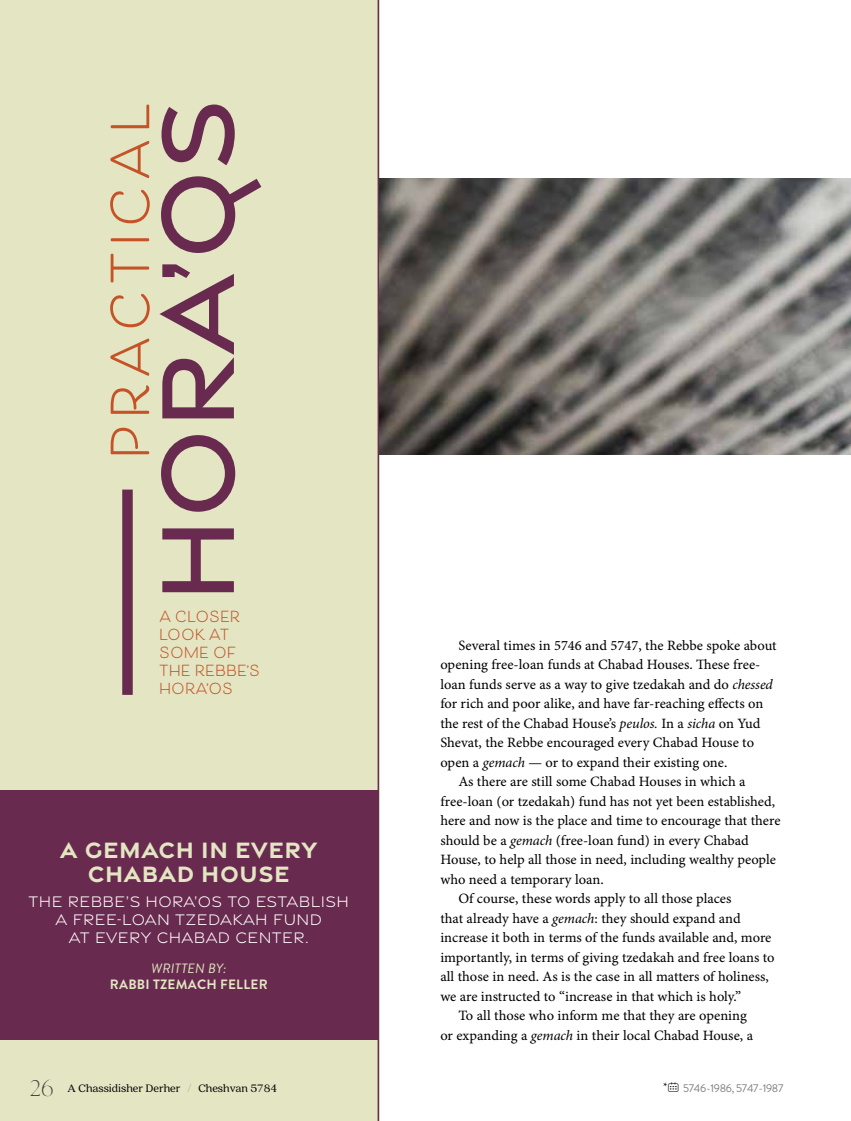
<style>
.page{position:relative;width:851px;height:1121px;background:#fff}
.page>*{position:absolute;margin:0;border:0;box-sizing:border-box;transform-origin:0 0}
.t1{font:700 24px/24px "Gravesend Sans";letter-spacing:.025em;color:#e3e5c3;text-align:center}
.t2{font:300 16.5px/18px "Gravesend Sans";letter-spacing:.025em;color:#fff;text-align:center}
.t3{font:700 15px/18px "Beloved Sans";color:#c65327}
.t4{font:14.25px "Minion Pro Capt";letter-spacing:-.005em;color:#000}
.t5{font:700 13.5px "Brandon Grotesque";letter-spacing:.02em;color:#e3e5c3}
.t6{font:italic 13.5px "Brandon Grotesque";letter-spacing:.02em;color:#e3e5c3}
.t7{font:12px "Quincy CF";color:#000}
.t8{font:11.25px "Brandon Grotesque";letter-spacing:-.025em;color:#7c7d80}
.t9{font:11.25px "Minion Pro";color:#000}
.s1{font-family:"Minion Pro";font-style:italic}
.s2{font-family:"Panton Icons C";font-weight:700}
.s3{font-family:"Silk Serif";font-weight:200;font-size:22.5px;color:#414042}
.s4{font-family:"Silk Serif";font-weight:300;color:#414042}
</style>
<div class="page">
<div style="left:0;top:0;width:379px;height:1120px;background:#e3e5c3"></div>
<div style="left:0;top:790px;width:378px;height:250px;background:#682b4f"></div>
<svg style="left:162px;top:528px;width:72px;height:64px"></svg>
<svg style="left:161px;top:435px;width:74px;height:77px"></svg>
<svg style="left:159px;top:264px;width:75px;height:154px"></svg>
<svg style="left:161px;top:104px;width:74px;height:61px"></svg>
<svg style="left:161px;top:176px;width:100px;height:77px"></svg>
<svg style="left:111px;top:428px;width:38px;height:26px"></svg>
<svg style="left:111px;top:385px;width:38px;height:29px"></svg>
<svg style="left:110px;top:338px;width:39px;height:38px"></svg>
<svg style="left:110px;top:294px;width:40px;height:33px"></svg>
<svg style="left:111px;top:254px;width:38px;height:28px"></svg>
<hr style="left:111px;top:238px;width:38px;height:3px;background:#c65327">
<svg style="left:110px;top:190px;width:40px;height:33px"></svg>
<svg style="left:110px;top:141px;width:39px;height:37px"></svg>
<svg style="left:111px;top:104px;width:38px;height:24px"></svg>
<div style="left:122px;top:489px;width:11px;height:206px;background:#682b4f"></div>
<hr style="left:377px;top:0;width:2px;height:1120px;background:#682d4f">
<img style="left:379px;top:178px;width:471px;height:276px">
<p class="t3" style="left:159px;top:607px;width:102px">A CLOSER<br>LOOK AT<br>SOME OF<br>THE REBBE’S<br>HORA’OS</p>
<p class="t4" style="left:458px;top:636px;width:320px">Several times in 5746 and 5747, the Rebbe spoke about</p>
<p class="t4" style="left:440px;top:656px;width:321px">opening free-loan funds at Chabad Houses. These free-</p>
<p class="t4" style="left:440px;top:675px;width:334px">loan funds serve as a way to give tzedakah and do <span class="s1">chessed</span></p>
<p class="t4" style="left:440px;top:695px;width:324px">for rich and poor alike, and have far-reaching effects on</p>
<p class="t4" style="left:440px;top:714px;width:322px">the rest of the Chabad House’s <span class="s1">peulos.</span> In a <span class="s1">sicha</span> on Yud</p>
<p class="t4" style="left:440px;top:734px;width:315px">Shevat, the Rebbe encouraged every Chabad House to</p>
<p class="t4" style="left:440px;top:753px;width:288px">open a <span class="s1">gemach</span> — or to expand their existing one.</p>
<p class="t4" style="left:458px;top:773px;width:289px">As there are still some Chabad Houses in which a</p>
<p class="t4" style="left:440px;top:792px;width:336px">free-loan (or tzedakah) fund has not yet been established,</p>
<p class="t4" style="left:440px;top:812px;width:342px">here and now is the place and time to encourage that there</p>
<p class="t4" style="left:440px;top:831px;width:310px">should be a <span class="s1">gemach</span> (free-loan fund) in every Chabad</p>
<p class="t4" style="left:440px;top:851px;width:337px">House, to help all those in need, including wealthy people</p>
<p class="t4" style="left:440px;top:870px;width:165px">who need a temporary loan.</p>
<p class="t4" style="left:458px;top:890px;width:274px">Of course, these words apply to all those places</p>
<p class="t4" style="left:440px;top:909px;width:302px">that already have a <span class="s1">gemach</span>: they should expand and</p>
<p class="t4" style="left:440px;top:929px;width:332px">increase it both in terms of the funds available and, more</p>
<p class="t4" style="left:440px;top:948px;width:336px">importantly, in terms of giving tzedakah and free loans to</p>
<p class="t4" style="left:440px;top:968px;width:330px">all those in need. As is the case in all matters of holiness,</p>
<p class="t4" style="left:440px;top:987px;width:302px">we are instructed to “increase in that which is holy.”</p>
<p class="t4" style="left:458px;top:1007px;width:290px">To all those who inform me that they are opening</p>
<p class="t4" style="left:440px;top:1026px;width:314px">or expanding a <span class="s1">gemach</span> in their local Chabad House, a</p>
<p class="t9" style="left:663px;top:1079px;width:18px">*<span class="s2">z</span></p>
<h1 class="t1" style="left:60px;top:837px;width:258px">A GEMACH IN EVERY<br>CHABAD HOUSE</h1>
<p class="t2" style="left:29px;top:892px;width:322px">THE REBBE’S HORA’OS TO ESTABLISH<br>A FREE-LOAN TZEDAKAH FUND<br>AT EVERY CHABAD CENTER.</p>
<p class="t6" style="left:151px;top:958px;width:77px">WRITTEN BY:</p>
<p class="t5" style="left:110px;top:974px;width:159px">RABBI TZEMACH FELLER</p>
<p class="t7" style="left:29px;top:1081px;width:249px"><span class="s3">26</span> A Chassidisher Derher <span class="s4">/</span> Cheshvan 5784</p>
<p class="t8" style="left:683px;top:1080px;width:102px">5746-1986, 5747-1987</p>
</div>
